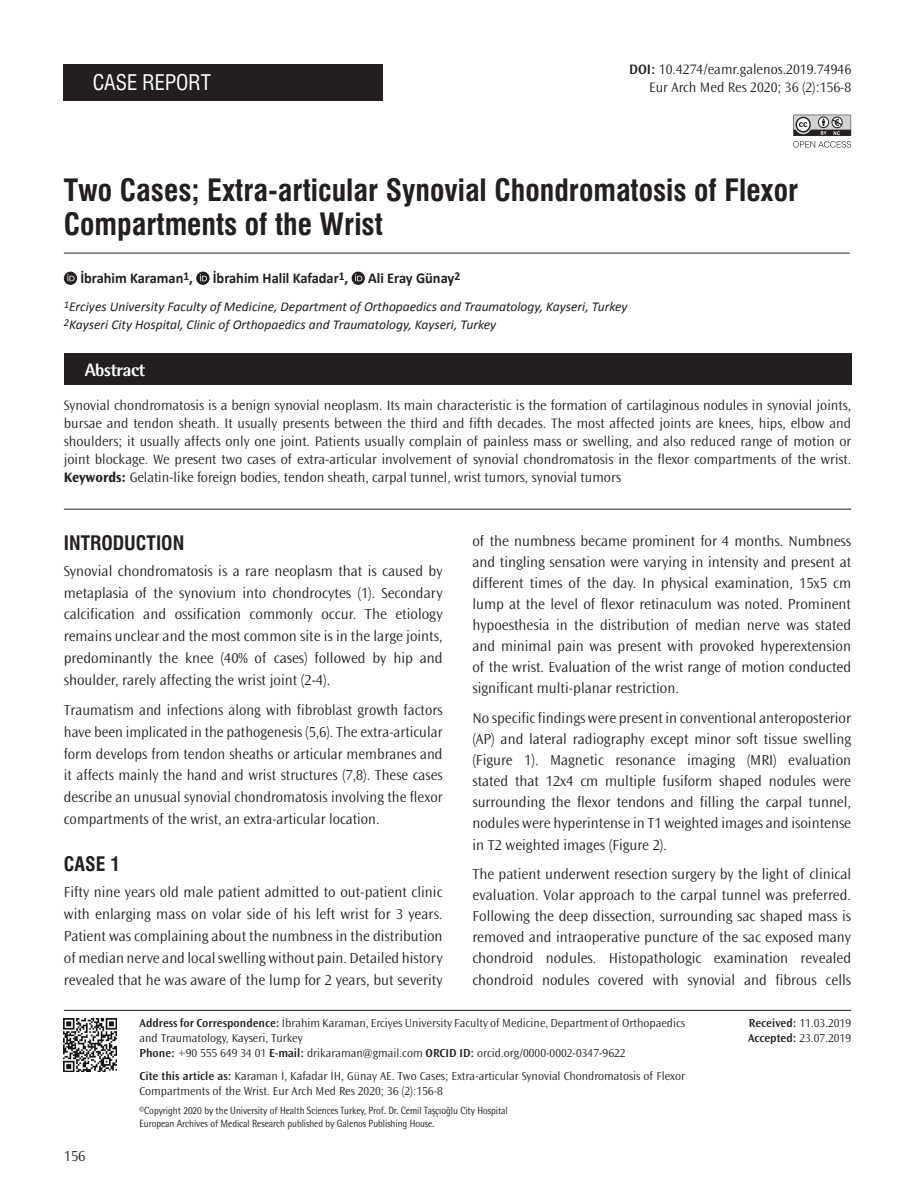
<style>
.page{position:relative;width:915px;height:1191px;background:#fff}
.page>*{position:absolute;margin:0;border:0;box-sizing:border-box;transform-origin:0 0}
.BASLIK{font:30px/34.5px "Swiss Condensed Bold Tr";color:#231f20}
.BASLIK-2{font:21px "Swiss Condensed Tr";color:#fff}
.ARA_BASLIK{font:19.5px "Swiss Condensed Bold Tr";color:#231f20}
.t1{font:800 18px "Rotis Semi Sans Std";letter-spacing:-.025em;color:#fff}
.YAZI{font:300 15px/21px "Ocean Sans Std";color:#231f20;text-align:justify}
.YAZARLAR{font:700 15px "Calibri";color:#231f20;scale:.96 1}
.OZET{font:300 14.25px/18px "Ocean Sans Std";color:#231f20;text-align:justify}
.SAYFA_NO{font:300 14.25px "Ocean Sans Std";color:#231f20}
.KURUM{font:italic 13.5px "Calibri";color:#231f20}
.YAZI-2{font:300 12px/15px "Ocean Sans Std";color:#231f20}
.CİTE_AS{font:300 12px/15px "Ocean Sans Std";color:#231f20}
.t2{font:10.5px "Rotis Semi Sans Std";letter-spacing:-.005em;color:#231f20;scale:.9 1}
.s1{font-weight:600}
.s2{font-weight:700}
</style>
<div class="page">
<div style="left:64px;top:354px;width:786px;height:31px;background:#231f20"></div>
<svg style="left:64px;top:272px;width:13px;height:13px"></svg>
<svg style="left:67px;top:274px;width:8px;height:7px"></svg>
<svg style="left:196px;top:272px;width:13px;height:13px"></svg>
<svg style="left:200px;top:274px;width:7px;height:7px"></svg>
<svg style="left:351px;top:272px;width:14px;height:13px"></svg>
<svg style="left:355px;top:274px;width:7px;height:7px"></svg>
<hr style="left:64px;top:253px;width:785px;height:1px;background:#231f20">
<hr style="left:64px;top:1010px;width:786px;height:1px;background:#231f20">
<hr style="left:64px;top:509px;width:786px;height:1px;background:#231f20">
<svg style="left:793px;top:115px;width:57px;height:33px"></svg>
<div style="left:64px;top:64px;width:319px;height:37px;background:#231f20"></div>
<img style="left:63px;top:1018px;width:53px;height:54px">
<p class="BASLIK-2" style="left:93px;top:70px;width:120px">CASE REPORT</p>
<p class="OZET" style="left:629px;top:61px;width:223px"><span class="s1">DOI:</span> 10.4274/eamr.galenos.2019.74946</p>
<p class="SAYFA_NO" style="left:649px;top:80px;width:203px">Eur Arch Med Res 2020; 36 (2):156-8</p>
<p class="BASLIK" style="left:64px;top:173px;width:735px">Two Cases; Extra-articular Synovial Chondromatosis of Flexor<br>Compartments of the Wrist</p>
<p class="YAZARLAR" style="left:80px;top:269px;width:119px">İbrahim Karaman<sup>1</sup>,</p>
<p class="YAZARLAR" style="left:213px;top:269px;width:143px">İbrahim Halil Kafadar<sup>1</sup>,</p>
<p class="YAZARLAR" style="left:368px;top:269px;width:97px">Ali Eray Günay<sup>2</sup></p>
<p class="KURUM" style="left:64px;top:298px;width:565px"><sup>1</sup>Erciyes University Faculty of Medicine, Department of Orthopaedics and Traumatology, Kayseri, Turkey</p>
<p class="KURUM" style="left:64px;top:316px;width:433px"><sup>2</sup>Kayseri City Hospital, Clinic of Orthopaedics and Traumatology, Kayseri, Turkey</p>
<p class="t1" style="left:85px;top:358px;width:62px">Abstract</p>
<p class="OZET" style="left:64px;top:397px;width:788px">Synovial chondromatosis is a benign synovial neoplasm. Its main characteristic is the formation of cartilaginous nodules in synovial joints, bursae and tendon sheath. It usually presents between the third and fifth decades. The most affected joints are knees, hips, elbow and shoulders; it usually affects only one joint. Patients usually complain of painless mass or swelling, and also reduced range of motion or joint blockage. We present two cases of extra-articular involvement of synovial chondromatosis in the flexor compartments of the wrist.<br><span class="s2">Keywords:</span> Gelatin-like foreign bodies, tendon sheath, carpal tunnel, wrist tumors, synovial tumors</p>
<p class="ARA_BASLIK" style="left:64px;top:531px;width:122px">INTRODUCTION</p>
<p class="YAZI" style="left:64px;top:560px;width:380px;line-height:21.8px">Synovial chondromatosis is a rare neoplasm that is caused by metaplasia of the synovium into chondrocytes (1). Secondary calcification and ossification commonly occur. The etiology remains unclear and the most common site is in the large joints, predominantly the knee (40% of cases) followed by hip and shoulder, rarely affecting the wrist joint (2-4).</p>
<p class="YAZI" style="left:64px;top:699px;width:380px;line-height:21.8px">Traumatism and infections along with fibroblast growth factors have been implicated in the pathogenesis (5,6). The extra-articular form develops from tendon sheaths or articular membranes and it affects mainly the hand and wrist structures (7,8). These cases describe an unusual synovial chondromatosis involving the flexor compartments of the wrist, an extra-articular location.</p>
<p class="ARA_BASLIK" style="left:64px;top:852px;width:58px">CASE 1</p>
<p class="YAZI" style="left:64px;top:881px;width:380px;line-height:21.8px">Fifty nine years old male patient admitted to out-patient clinic with enlarging mass on volar side of his left wrist for 3 years.<br>Patient was complaining about the numbness in the distribution of median nerve and local swelling without pain. Detailed history revealed that he was aware of the lump for 2 years, but severity</p>
<p class="YAZI" style="left:472px;top:530px;width:380px">of the numbness became prominent for 4 months. Numbness and tingling sensation were varying in intensity and present at different times of the day. In physical examination, 15x5 cm lump at the level of flexor retinaculum was noted. Prominent hypoesthesia in the distribution of median nerve was stated and minimal pain was present with provoked hyperextension of the wrist. Evaluation of the wrist range of motion conducted significant multi-planar restriction.</p>
<p class="YAZI" style="left:472px;top:708px;width:380px">No specific findings were present in conventional anteroposterior (AP) and lateral radiography except minor soft tissue swelling (Figure 1). Magnetic resonance imaging (MRI) evaluation stated that 12x4 cm multiple fusiform shaped nodules were surrounding the flexor tendons and filling the carpal tunnel, nodules were hyperintense in T1 weighted images and isointense in T2 weighted images (Figure 2).</p>
<p class="YAZI" style="left:472px;top:864px;width:380px">The patient underwent resection surgery by the light of clinical evaluation. Volar approach to the carpal tunnel was preferred.<br>Following the deep dissection, surrounding sac shaped mass is removed and intraoperative puncture of the sac exposed many chondroid nodules. Histopathologic examination revealed chondroid nodules covered with synovial and fibrous cells</p>
<p class="YAZI" style="left:64px;top:1146px;width:23px">156</p>
<p class="YAZI-2" style="left:139px;top:1016px;width:547px"><span class="s1">Address for Correspondence:</span> İbrahim Karaman, Erciyes University Faculty of Medicine, Department of Orthopaedics and Traumatology, Kayseri, Turkey</p>
<p class="YAZI-2" style="left:139px;top:1046px;width:487px"><span class="s1">Phone:</span> +90 555 649 34 01 <span class="s1">E-mail:</span> drikaraman@gmail.com <span class="s1">ORCID ID:</span> orcid.org/0000-0002-0347-9622</p>
<p class="CİTE_AS" style="left:139px;top:1068px;width:547px"><span class="s1">Cite this article as:</span> Karaman İ, Kafadar İH, Günay AE. Two Cases; Extra-articular Synovial Chondromatosis of Flexor<br>Compartments of the Wrist. Eur Arch Med Res 2020; 36 (2):156-8</p>
<p class="t2" style="left:139px;top:1104px;width:410px">©Copyright 2020 by the University of Health Sciences Turkey, Prof. Dr. Cemil Taşçıoğlu City Hospital</p>
<p class="t2" style="left:139px;top:1117px;width:329px">European Archives of Medical Research published by Galenos Publishing House.</p>
<p class="YAZI-2" style="left:748px;top:1016px;width:104px"><span class="s1">Received:</span> 11.03.2019</p>
<p class="YAZI-2" style="left:747px;top:1031px;width:105px"><span class="s1">Accepted:</span> 23.07.2019</p>
</div>
